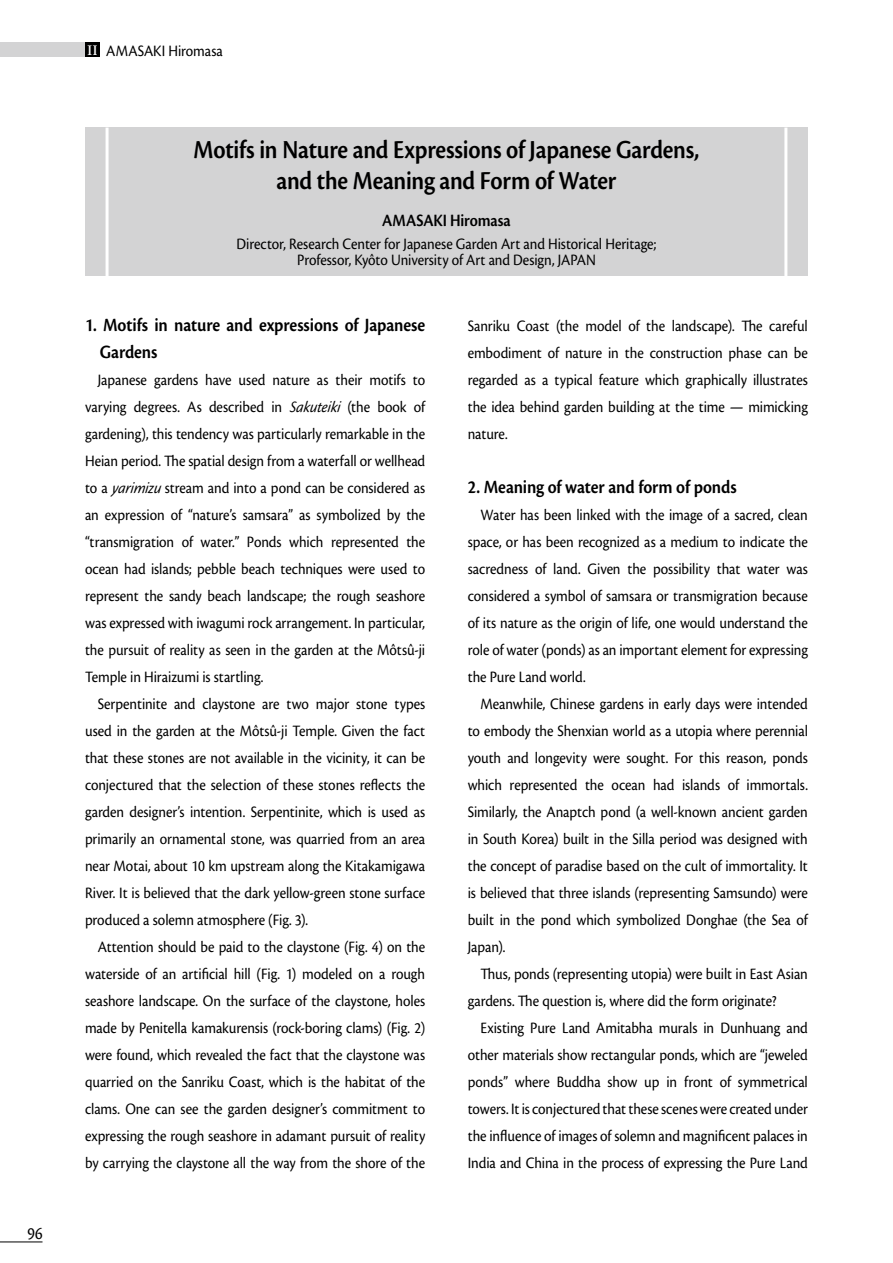
<style>
.page{position:relative;width:893px;height:1263px;background:#fff}
.page>*{position:absolute;margin:0;border:0;box-sizing:border-box;transform-origin:0 0}
.t1{font:27px/31.5px "Cronos Pro Semibold Subh";letter-spacing:-.01em;color:#000;text-align:center;scale:.9 1}
.t2{font:600 19.5px/27px "Cronos Pro";letter-spacing:-.01em;color:#000;scale:.9 1}
.t3{font:18px "Cronos Pro Semibold Subh";letter-spacing:-.005em;color:#000;scale:.9 1}
.t4{font:18px "Cronos Pro";color:#000;scale:.9 1}
.t5{font:16.5px/27px "Cronos Pro";letter-spacing:-.005em;color:#000;text-align:justify;scale:.9 1}
.s1{font-family:"Adobe Caslon Pro";font-weight:600;font-size:13.5px;color:#fff}
.s2{font-style:italic}
</style>
<div class="page">
<hr style="left:0;top:1242px;width:43px;height:1px;background:#000">
<div style="left:0;top:43px;width:85px;height:14px;background:#d3d3d4"></div>
<div style="left:85px;top:43px;width:15px;height:14px;background:#000"></div>
<div style="left:85px;top:128px;width:723px;height:148px;background:#d3d3d4"></div>
<hr style="left:106px;top:128px;width:3px;height:148px;background:#fff">
<hr style="left:784px;top:128px;width:3px;height:148px;background:#fff">
<p class="t4" style="left:27px;top:1223px;width:18px">96</p>
<p class="t5" style="left:88px;top:38px;width:152px"><span class="s1">II</span> AMASAKI Hiromasa</p>
<h1 class="t1" style="left:194px;top:134px;width:563px">Motifs in Nature and Expressions of Japanese Gardens, and the Meaning and Form of Water</h1>
<p class="t3" style="left:382px;top:210px;width:144px">AMASAKI Hiromasa</p>
<p class="t5" style="left:237px;top:235px;width:468px;line-height:16.5px;text-align:center">Director, Research Center for Japanese Garden Art and Historical Heritage;<br>Professor, Kyôto University of Art and Design, JAPAN</p>
<p class="t2" style="left:100px;top:311px;width:363px;text-indent:-15px">1. Motifs in nature and expressions of Japanese<br>Gardens</p>
<p class="t5" style="left:85px;top:366px;width:380px;text-indent:13px">Japanese gardens have used nature as their motifs to varying degrees. As described in <span class="s2">Sakuteiki</span> (the book of gardening), this tendency was particularly remarkable in the Heian period. The spatial design from a waterfall or wellhead to a <span class="s2">yarimizu</span> stream and into a pond can be considered as an expression of “nature’s samsara” as symbolized by the “transmigration of water.” Ponds which represented the ocean had islands; pebble beach techniques were used to represent the sandy beach landscape; the rough seashore was expressed with iwagumi rock arrangement. In particular, the pursuit of reality as seen in the garden at the Môtsû-ji Temple in Hiraizumi is startling.</p>
<p class="t5" style="left:85px;top:690px;width:379px;text-indent:13px">Serpentinite and claystone are two major stone types used in the garden at the Môtsû-ji Temple. Given the fact that these stones are not available in the vicinity, it can be conjectured that the selection of these stones reflects the garden designer’s intention. Serpentinite, which is used as primarily an ornamental stone, was quarried from an area near Motai, about 10 km upstream along the Kitakamigawa River. It is believed that the dark yellow-green stone surface produced a solemn atmosphere (Fig. 3).</p>
<p class="t5" style="left:85px;top:933px;width:380px;text-indent:13px">Attention should be paid to the claystone (Fig. 4) on the waterside of an artificial hill (Fig. 1) modeled on a rough seashore landscape. On the surface of the claystone, holes made by Penitella kamakurensis (rock-boring clams) (Fig. 2) were found, which revealed the fact that the claystone was quarried on the Sanriku Coast, which is the habitat of the clams. One can see the garden designer’s commitment to expressing the rough seashore in adamant pursuit of reality by carrying the claystone all the way from the shore of the</p>
<p class="t5" style="left:468px;top:312px;width:379px">Sanriku Coast (the model of the landscape). The careful embodiment of nature in the construction phase can be regarded as a typical feature which graphically illustrates the idea behind garden building at the time — mimicking nature.</p>
<p class="t2" style="left:468px;top:473px;width:300px">2. Meaning of water and form of ponds</p>
<p class="t5" style="left:468px;top:501px;width:379px;text-indent:13px">Water has been linked with the image of a sacred, clean space, or has been recognized as a medium to indicate the sacredness of land. Given the possibility that water was considered a symbol of samsara or transmigration because of its nature as the origin of life, one would understand the role of water (ponds) as an important element for expressing the Pure Land world.</p>
<p class="t5" style="left:468px;top:690px;width:379px;text-indent:13px">Meanwhile, Chinese gardens in early days were intended to embody the Shenxian world as a utopia where perennial youth and longevity were sought. For this reason, ponds which represented the ocean had islands of immortals.<br>Similarly, the Anaptch pond (a well-known ancient garden in South Korea) built in the Silla period was designed with the concept of paradise based on the cult of immortality. It is believed that three islands (representing Samsundo) were built in the pond which symbolized Donghae (the Sea of Japan).</p>
<p class="t5" style="left:468px;top:960px;width:379px;text-indent:13px">Thus, ponds (representing utopia) were built in East Asian gardens. The question is, where did the form originate?</p>
<p class="t5" style="left:468px;top:1014px;width:379px;text-indent:13px">Existing Pure Land Amitabha murals in Dunhuang and other materials show rectangular ponds, which are “jeweled ponds” where Buddha show up in front of symmetrical towers. It is conjectured that these scenes were created under the influence of images of solemn and magnificent palaces in India and China in the process of expressing the Pure Land</p>
</div>
